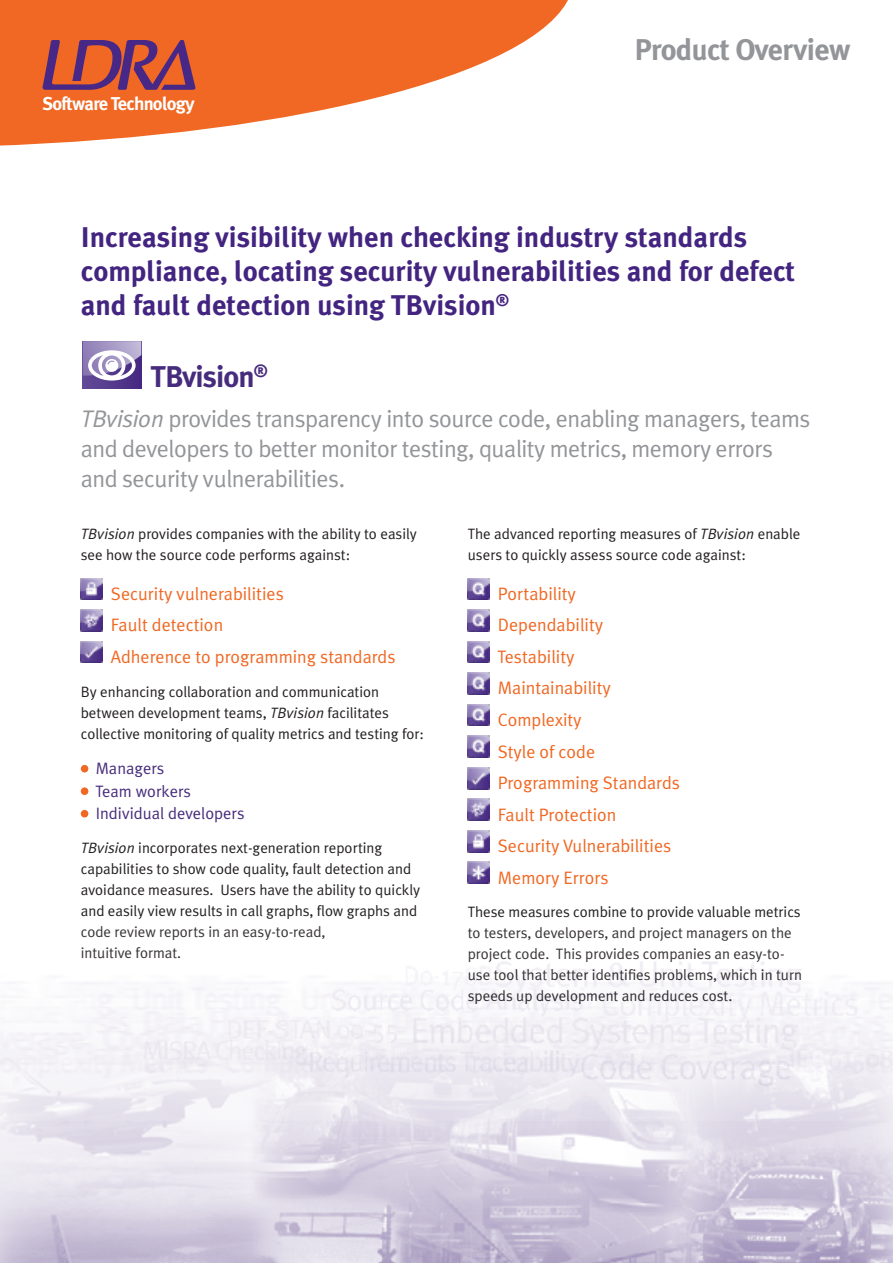
<style>
.page{position:relative;width:893px;height:1263px;background:#fff}
.page>*{position:absolute;margin:0;border:0;box-sizing:border-box;transform-origin:0 0}
.t1{font:700 30px "Meta Plus";letter-spacing:-.02em;color:#939598}
.t2{font:700 30px "Meta Plus";letter-spacing:-.03em;color:#472c7d}
.t3{font:700 28.5px/34.2px "Meta Plus";color:#432480}
.t4{font:24px/30px "Meta Plus Normal";letter-spacing:-.02em;color:#939598}
.t5{font:700 18.6px "Meta Plus";letter-spacing:-.04em;color:#fff}
.t6{font:18px/31.5px "Meta Plus Normal";color:#f06823}
.t7{font:16.5px/22.5px "Meta Plus Normal";color:#472c7d}
.t8{font:15px/21px "Meta Plus Normal";color:#231f20}
.s1{font-style:italic}
</style>
<div class="page">
<svg style="left:0;top:0;width:568px;height:146px;fill:#f06823"></svg>
<svg style="left:43px;top:40px;width:153px;height:50px;background:#a64c4e"></svg>
<img style="left:0;top:1121px;width:893px;height:142px">
<svg style="left:83px;top:341px;width:58px;height:48px"></svg>
<img style="left:81px;top:578px;width:22px;height:22px">
<img style="left:81px;top:609px;width:22px;height:22px">
<img style="left:81px;top:641px;width:22px;height:22px">
<div style="left:81px;top:765px;width:7px;height:7px;background:#f06823;border-radius:50%"></div>
<div style="left:81px;top:787px;width:7px;height:8px;background:#f06823;border-radius:50%"></div>
<div style="left:81px;top:810px;width:7px;height:7px;background:#f06823;border-radius:50%"></div>
<img style="left:468px;top:578px;width:22px;height:22px">
<img style="left:468px;top:609px;width:22px;height:22px">
<img style="left:468px;top:641px;width:22px;height:22px">
<img style="left:468px;top:672px;width:22px;height:22px">
<img style="left:468px;top:704px;width:22px;height:22px">
<img style="left:468px;top:735px;width:22px;height:22px">
<img style="left:468px;top:767px;width:22px;height:22px">
<img style="left:468px;top:798px;width:22px;height:22px">
<img style="left:468px;top:830px;width:22px;height:22px">
<img style="left:468px;top:861px;width:22px;height:22px">
<img style="left:0;top:961px;width:893px;height:160px">
<p class="t5" style="left:43px;top:93px;width:154px">Software Technology</p>
<p class="t1" style="left:634px;top:32px;width:217px">Product Overview</p>
<p class="t3" style="left:81px;top:220px;width:716px">Increasing visibility when checking industry standards compliance, locating security vulnerabilities and for defect and fault detection using TBvision<sup>®</sup></p>
<p class="t2" style="left:150px;top:359px;width:119px">TBvision<sup>®</sup></p>
<p class="t4" style="left:81px;top:404px;width:731px"><span class="s1">TBvision</span> provides transparency into source code, enabling managers, teams and developers to better monitor testing, quality metrics, memory errors and security vulnerabilities.</p>
<p class="t8" style="left:81px;top:523px;width:338px"><span class="s1">TBvision</span> provides companies with the ability to easily see how the source code performs against:</p>
<p class="t6" style="left:111px;top:578px;width:286px">Security vulnerabilities<br>Fault detection<br>Adherence to programming standards</p>
<p class="t8" style="left:81px;top:681px;width:345px">By enhancing collaboration and communication between development teams, <span class="s1">TBvision</span> facilitates collective monitoring of quality metrics and testing for:</p>
<p class="t7" style="left:95px;top:757px;width:151px">Managers<br>Team workers<br>Individual developers</p>
<p class="t8" style="left:81px;top:837px;width:341px"><span class="s1">TBvision</span> incorporates next-generation reporting capabilities to show code quality, fault detection and avoidance measures. Users have the ability to quickly and easily view results in call graphs, flow graphs and code review reports in an easy-to-read,<br>intuitive format.</p>
<p class="t8" style="left:468px;top:523px;width:334px">The advanced reporting measures of <span class="s1">TBvision</span> enable users to quickly assess source code against:</p>
<p class="t6" style="left:498px;top:578px;width:80px">Portability</p>
<p class="t6" style="left:498px;top:609px;width:107px">Dependability</p>
<p class="t6" style="left:497px;top:641px;width:79px">Testability</p>
<p class="t6" style="left:498px;top:672px;width:115px">Maintainability</p>
<p class="t6" style="left:498px;top:704px;width:85px">Complexity</p>
<p class="t6" style="left:498px;top:735px;width:99px">Style of code</p>
<p class="t6" style="left:498px;top:767px;width:184px">Programming Standards</p>
<p class="t6" style="left:498px;top:798px;width:120px">Fault Protection</p>
<p class="t6" style="left:498px;top:830px;width:175px">Security Vulnerabilities</p>
<p class="t6" style="left:498px;top:861px;width:112px">Memory Errors</p>
<p class="t8" style="left:468px;top:901px;width:336px">These measures combine to provide valuable metrics to testers, developers, and project managers on the project code. This provides companies an easy-to&shy;use tool that better identifies problems, which in turn speeds up development and reduces cost.</p>
</div>
